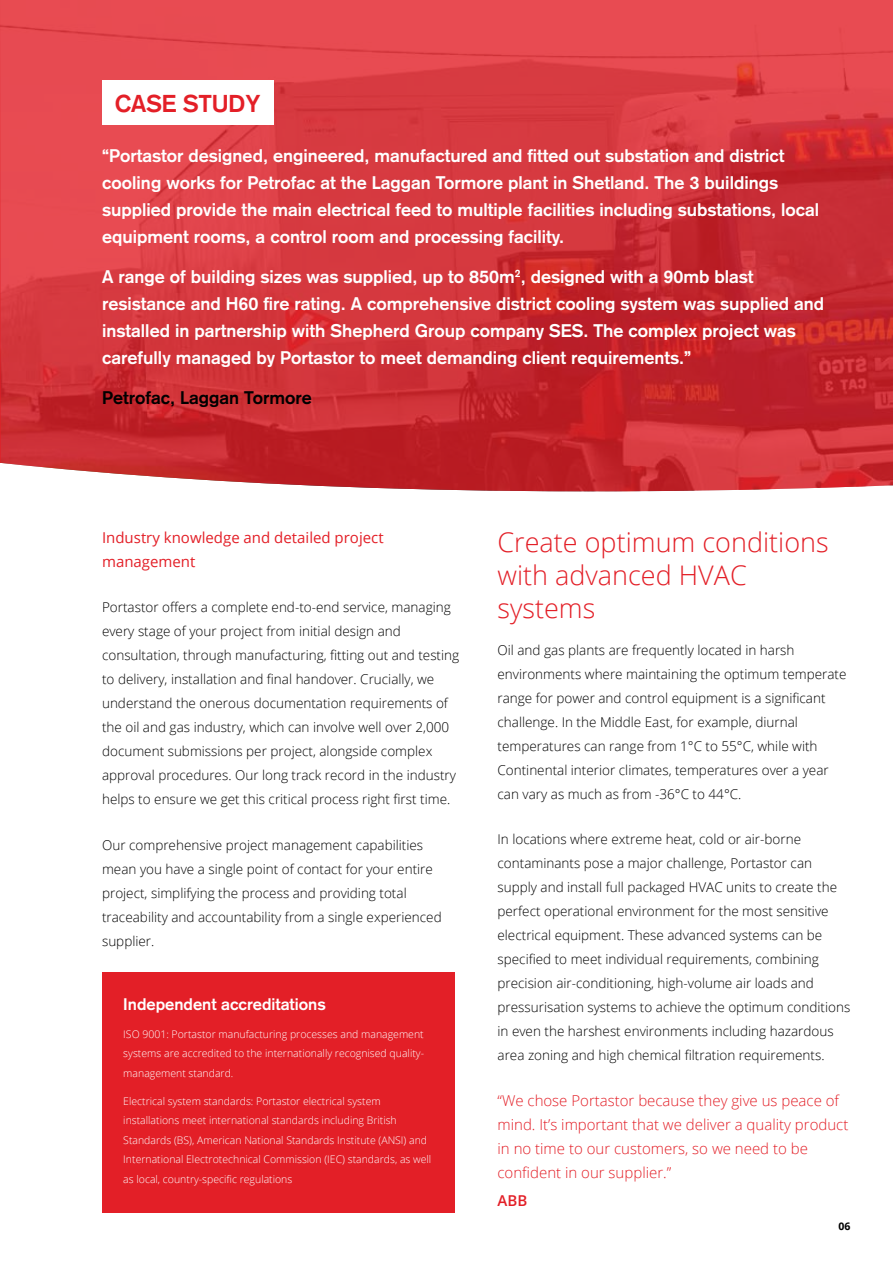
<style>
.page{position:relative;width:893px;height:1263px;background:#fff}
.page>*{position:absolute;margin:0;border:0;box-sizing:border-box;transform-origin:0 0}
.t1{font:300 27px/33px "Open Sans";color:#e31f27}
.t2{font:700 24px "Akzidenz Grotesk";color:#e31f27}
.t3{font:700 18px/27px "Akzidenz Grotesk";color:#fff}
.t4{font:700 18px "Akzidenz Grotesk";color:#000}
.t5{font:700 16.5px "Akzidenz Grotesk";color:#fff}
.t6{font:300 15px/24px "Open Sans";color:#e31f27}
.t7{font:15px/24px "Open Sans";color:#e31f27}
.t8{font:600 15px "Open Sans";color:#e31f27}
.t9{font:300 13.5px/24px "Open Sans";color:#000}
.t10{font:300 10.5px/19.5px "Open Sans";color:#fff;text-align:justify}
.t11{font:700 10.5px "Open Sans";color:#000}
</style>
<div class="page">
<svg style="left:1px;top:0;width:892px;height:492px;background:#d4393f"></svg>
<svg style="left:0;top:0;width:1px;height:463px"></svg>
<div style="left:102px;top:972px;width:353px;height:240px;background:#e31f27"></div>
<div style="left:102px;top:81px;width:171px;height:44px;background:#fff"></div>
<h2 class="t2" style="left:115px;top:90px;width:147px">CASE STUDY</h2>
<p class="t3" style="left:102px;top:142px;width:718px">“Portastor designed, engineered, manufactured and fitted out substation and district cooling works for Petrofac at the Laggan Tormore plant in Shetland. The 3 buildings supplied provide the main electrical feed to multiple facilities including substations, local equipment rooms, a control room and processing facility.</p>
<p class="t3" style="left:102px;top:263px;width:723px">A range of building sizes was supplied, up to 850m<sup>2</sup>, designed with a 90mb blast resistance and H60 fire rating. A comprehensive district cooling system was supplied and installed in partnership with Shepherd Group company SES. The complex project was carefully managed by Portastor to meet demanding client requirements.”</p>
<h3 class="t4" style="left:102px;top:387px;width:211px">Petrofac, Laggan Tormore</h3>
<p class="t7" style="left:102px;top:525px;width:283px">Industry knowledge and detailed project management</p>
<p class="t9" style="left:102px;top:595px;width:359px">Portastor offers a complete end-to-end service, managing every stage of your project from initial design and consultation, through manufacturing, fitting out and testing to delivery, installation and final handover. Crucially, we understand the onerous documentation requirements of the oil and gas industry, which can involve well over 2,000 document submissions per project, alongside complex approval procedures. Our long track record in the industry helps to ensure we get this critical process right first time.</p>
<p class="t9" style="left:102px;top:832px;width:341px">Our comprehensive project management capabilities mean you have a single point of contact for your entire project, simplifying the process and providing total traceability and accountability from a single experienced supplier.</p>
<p class="t5" style="left:123px;top:994px;width:204px">Independent accreditations</p>
<p class="t10" style="left:123px;top:1024px;width:302px">ISO 9001: Portastor manufacturing processes and management systems are accredited to the internationally recognised quality&shy;management standard.</p>
<p class="t10" style="left:123px;top:1091px;width:309px;text-align:left">Electrical system standards: Portastor electrical system installations meet international standards including British Standards (BS), American National Standards Institute (ANSI) and International Electrotechnical Commission (IEC) standards, as well as local, country-specific regulations</p>
<h1 class="t1" style="left:497px;top:525px;width:333px">Create optimum conditions with advanced HVAC systems</h1>
<p class="t9" style="left:497px;top:638px;width:350px">Oil and gas plants are frequently located in harsh environments where maintaining the optimum temperate range for power and control equipment is a significant challenge. In the Middle East, for example, diurnal temperatures can range from 1°C to 55°C, while with Continental interior climates, temperatures over a year can vary as much as from -36°C to 44°C.</p>
<p class="t9" style="left:497px;top:827px;width:354px">In locations where extreme heat, cold or air-borne contaminants pose a major challenge, Portastor can supply and install full packaged HVAC units to create the perfect operational environment for the most sensitive electrical equipment. These advanced systems can be specified to meet individual requirements, combining precision air-conditioning, high-volume air loads and pressurisation systems to achieve the optimum conditions in even the harshest environments including hazardous area zoning and high chemical filtration requirements.</p>
<p class="t6" style="left:497px;top:1088px;width:352px">“We chose Portastor because they give us peace of mind. It’s important that we deliver a quality product in no time to our customers, so we need to be confident in our supplier.”</p>
<p class="t8" style="left:497px;top:1190px;width:31px">ABB</p>
<p class="t11" style="left:838px;top:1218px;width:13px">06</p>
</div>
